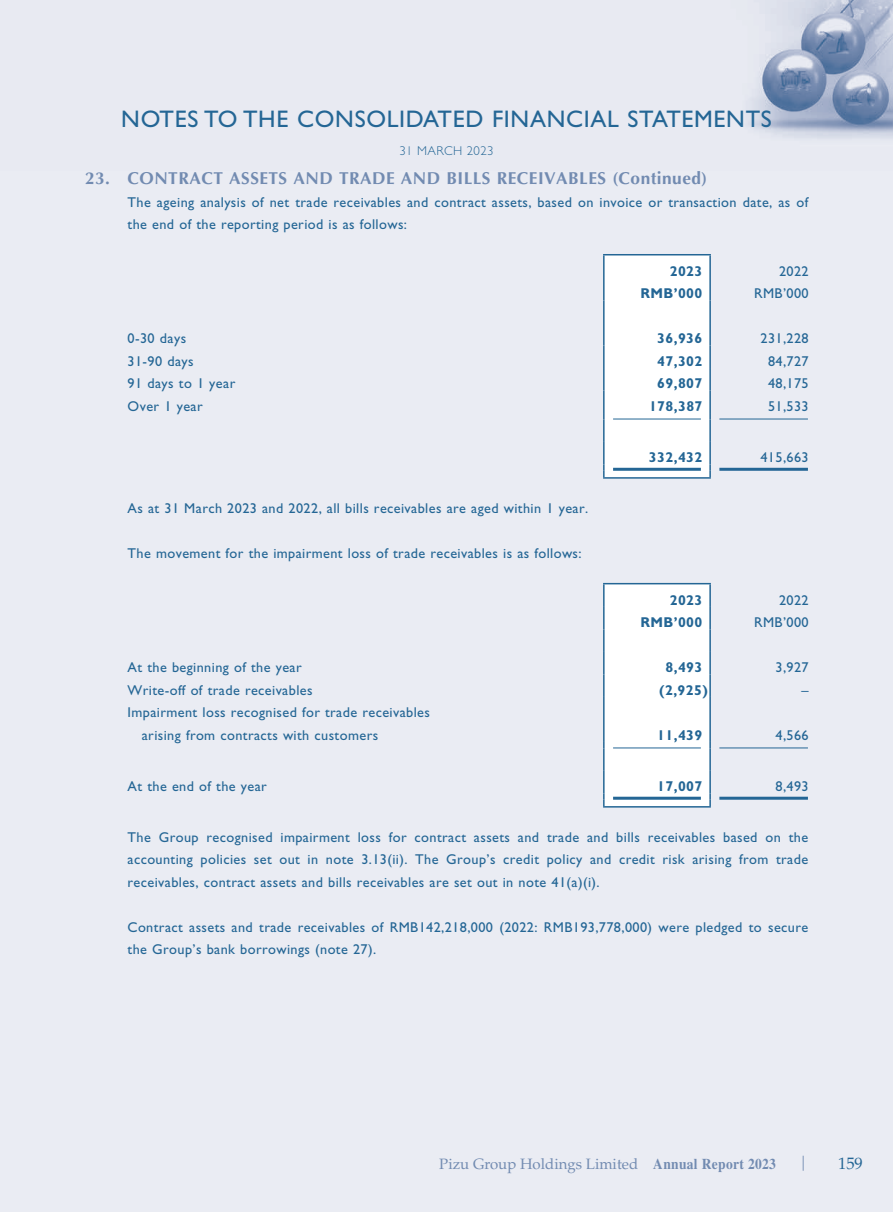
<style>
.page{position:relative;width:893px;height:1212px;background:#eaecf3}
.page>*{position:absolute;margin:0;border:0;box-sizing:border-box;transform-origin:0 0}
.t1{font:24px "Gill Sans Std";letter-spacing:.03em;color:#246695}
.t2{font:700 17.25px "Optima LT Std";letter-spacing:.03em;color:#728bb1}
.t3{font:16.5px "Palatino LT Std";color:#246695}
.t4{font:15px "Palatino LT Std";color:#728bb1}
.t5{font:14.25px/22.5px "Gill Sans Std";letter-spacing:.03em;color:#246695}
.t6{font:700 14.25px "Gill Sans Std";letter-spacing:.03em;color:#246695}
.t7{font:300 12.75px "Gill Sans Std";letter-spacing:.03em;color:#246695}
.s1{font-family:"Times LT Std";font-weight:700}
</style>
<div class="page">
<img style="left:746px;top:0;width:147px;height:139px">
<hr style="left:603px;top:254px;width:108px;height:1px;background:#246695">
<div style="left:603px;top:255px;width:108px;height:222px;background:#fff"></div>
<hr style="left:603px;top:477px;width:108px;height:2px;background:#246695">
<hr style="left:613px;top:419px;width:88px;height:1px;background:#246695">
<hr style="left:719px;top:419px;width:89px;height:1px;background:#246695">
<hr style="left:613px;top:468px;width:88px;height:3px;background:#246695">
<hr style="left:719px;top:468px;width:89px;height:3px;background:#246695">
<hr style="left:603px;top:583px;width:108px;height:1px;background:#246695">
<div style="left:603px;top:584px;width:108px;height:222px;background:#fff"></div>
<hr style="left:603px;top:806px;width:108px;height:1px;background:#246695">
<hr style="left:613px;top:747px;width:88px;height:1px;background:#246695">
<hr style="left:719px;top:747px;width:89px;height:1px;background:#246695">
<hr style="left:613px;top:797px;width:88px;height:3px;background:#246695">
<hr style="left:719px;top:797px;width:89px;height:3px;background:#246695">
<h1 class="t1" style="left:121px;top:105px;width:652px">NOTES TO THE CONSOLIDATED FINANCIAL STATEMENTS</h1>
<p class="t7" style="left:400px;top:144px;width:95px">31 MARCH 2023</p>
<p class="t2" style="left:85px;top:169px;width:624px">23. CONTRACT ASSETS AND TRADE AND BILLS RECEIVABLES (Continued)</p>
<p class="t5" style="left:128px;top:191px;width:682px">The ageing analysis of net trade receivables and contract assets, based on invoice or transaction date, as of the end of the reporting period is as follows:</p>
<p class="t6" style="left:670px;top:262px;width:34px">2023</p>
<p class="t5" style="left:779px;top:260px;width:31px">2022</p>
<p class="t6" style="left:640px;top:285px;width:64px">RMB’000</p>
<p class="t5" style="left:754px;top:282px;width:56px">RMB’000</p>
<p class="t5" style="left:128px;top:327px;width:60px">0-30 days</p>
<p class="t6" style="left:657px;top:330px;width:47px">36,936</p>
<p class="t5" style="left:760px;top:327px;width:50px">231,228</p>
<p class="t5" style="left:128px;top:350px;width:68px">31-90 days</p>
<p class="t6" style="left:657px;top:352px;width:47px">47,302</p>
<p class="t5" style="left:768px;top:350px;width:42px">84,727</p>
<p class="t5" style="left:128px;top:372px;width:109px">91 days to 1 year</p>
<p class="t6" style="left:657px;top:375px;width:47px">69,807</p>
<p class="t5" style="left:768px;top:372px;width:42px">48,175</p>
<p class="t5" style="left:128px;top:395px;width:77px">Over 1 year</p>
<p class="t6" style="left:649px;top:397px;width:55px">178,387</p>
<p class="t5" style="left:768px;top:395px;width:42px">51,533</p>
<p class="t6" style="left:649px;top:449px;width:55px">332,432</p>
<p class="t5" style="left:760px;top:446px;width:50px">415,663</p>
<p class="t5" style="left:128px;top:497px;width:462px">As at 31 March 2023 and 2022, all bills receivables are aged within 1 year.</p>
<p class="t5" style="left:128px;top:542px;width:456px">The movement for the impairment loss of trade receivables is as follows:</p>
<p class="t6" style="left:670px;top:591px;width:34px">2023</p>
<p class="t5" style="left:779px;top:588px;width:31px">2022</p>
<p class="t6" style="left:640px;top:614px;width:64px">RMB’000</p>
<p class="t5" style="left:754px;top:611px;width:56px">RMB’000</p>
<p class="t5" style="left:128px;top:656px;width:176px">At the beginning of the year</p>
<p class="t6" style="left:665px;top:659px;width:38px">8,493</p>
<p class="t5" style="left:775px;top:656px;width:35px">3,927</p>
<p class="t5" style="left:128px;top:678px;width:186px">Write-off of trade receivables</p>
<p class="t6" style="left:659px;top:681px;width:50px">(2,925)</p>
<p class="t5" style="left:802px;top:678px;width:9px">–</p>
<p class="t5" style="left:142px;top:701px;width:290px;text-indent:-14px">Impairment loss recognised for trade receivables arising from contracts with customers</p>
<p class="t6" style="left:657px;top:726px;width:47px">11,439</p>
<p class="t5" style="left:775px;top:723px;width:35px">4,566</p>
<p class="t5" style="left:128px;top:775px;width:141px">At the end of the year</p>
<p class="t6" style="left:657px;top:778px;width:47px">17,007</p>
<p class="t5" style="left:775px;top:775px;width:35px">8,493</p>
<p class="t5" style="left:128px;top:826px;width:682px;text-align:justify">The Group recognised impairment loss for contract assets and trade and bills receivables based on the accounting policies set out in note 3.13(ii). The Group’s credit policy and credit risk arising from trade receivables, contract assets and bills receivables are set out in note 41(a)(i).</p>
<p class="t5" style="left:128px;top:916px;width:682px">Contract assets and trade receivables of RMB142,218,000 (2022: RMB193,778,000) were pledged to secure the Group’s bank borrowings (note 27).</p>
<p class="t4" style="left:439px;top:1155px;width:338px">Pizu Group Holdings Limited <span class="s1">Annual Report 2023</span></p>
<p class="t4" style="left:799px;top:1153px;width:11px">|</p>
<p class="t3" style="left:838px;top:1153px;width:26px">159</p>
</div>
